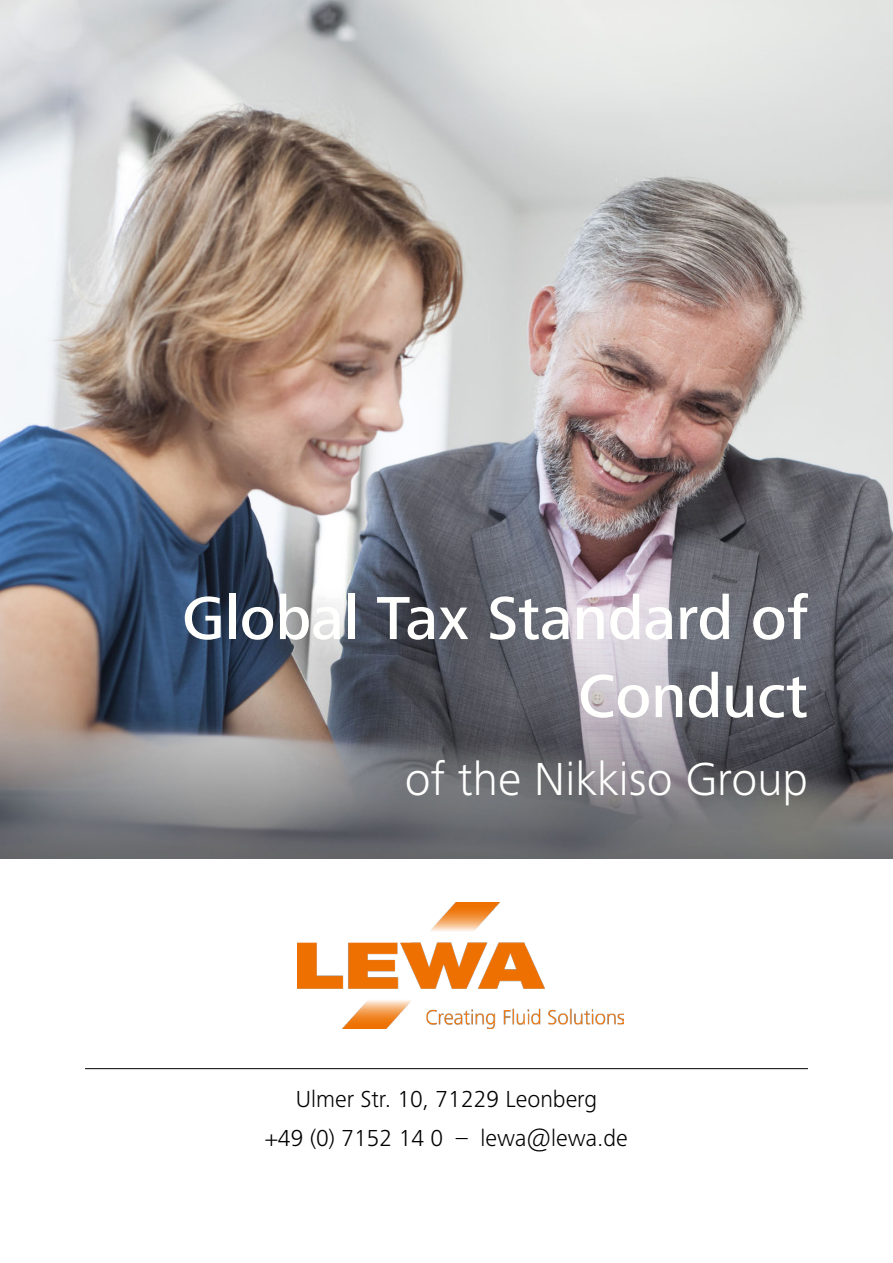
<style>
.page{position:relative;width:893px;height:1263px;background:#fff}
.page>*{position:absolute;margin:0;border:0;box-sizing:border-box;transform-origin:0 0}
.t1{font:500 63px/78px "Frutiger Next LTW1 G";color:#fffffe;text-align:right}
.t2{font:300 48px "Frutiger Next LTW1 G";color:#fffffe}
.Absatzformat_1{font:300 24px "Frutiger Next LTW1 G";color:#000}
.Einf__Abs{font:300 24px "Frutiger Next LTW1 G";color:#000}
</style>
<div class="page">
<img style="left:0;top:0;width:893px;height:859px">
<hr style="left:85px;top:1068px;width:723px;height:1px;background:#000">
<img style="left:297px;top:903px;width:326px;height:126px">
<p class="t1" style="left:182px;top:581px;width:628px">Global Tax Standard of<br>Conduct</p>
<p class="t2" style="left:405px;top:752px;width:405px">of the Nikkiso Group</p>
<p class="Einf__Abs" style="left:296px;top:1085px;width:303px">Ulmer Str. 10, 71229 Leonberg</p>
<p class="Absatzformat_1" style="left:265px;top:1124px;width:364px">+49 (0) 7152 14 0 – lewa@lewa.de</p>
</div>
